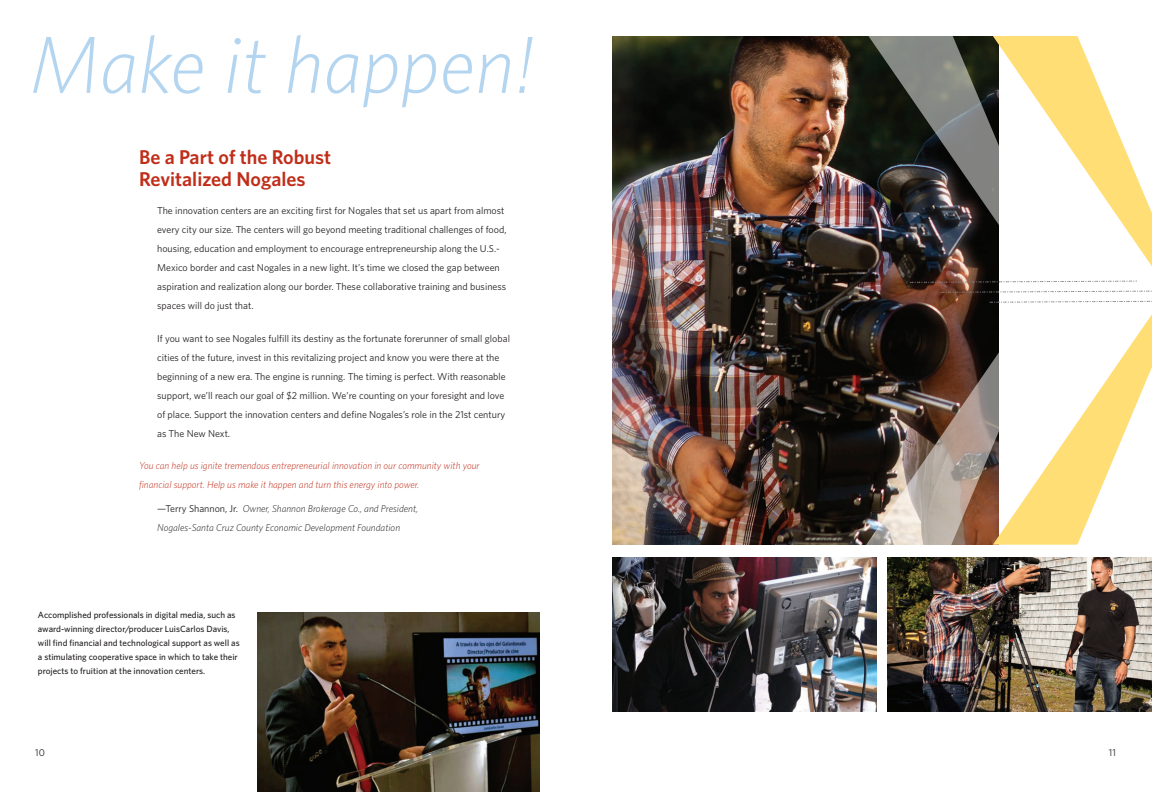
<style>
.page{position:relative;width:1152px;height:792px;background:#fff}
.page>*{position:absolute;margin:0;border:0;box-sizing:border-box;transform-origin:0 0}
.t1{font:italic 300 81px "Whitney";color:#b4d5f0}
.t2{font:600 20px/22px "Whitney K";color:#c02d19}
.t3{font:10px/19px "Whitney K";color:#231f20}
.t4{font:italic 300 10px/19px "Whitney";color:#c02d19}
.t5{font:italic 300 10px/19px "Whitney";color:#231f20}
.t6{font:500 9px/14px "Whitney K";color:#231f20}
.s1{font-family:"Whitney K";font-weight:400;font-style:normal}
</style>
<div class="page">
<img style="left:258px;top:612px;width:282px;height:180px">
<img style="left:612px;top:36px;width:253px;height:509px">
<img style="left:888px;top:557px;width:264px;height:155px">
<img style="left:612px;top:557px;width:264px;height:154px">
<img style="left:865px;top:36px;width:128px;height:509px">
<svg style="left:993px;top:36px;width:159px;height:509px"></svg>
<svg style="left:909px;top:281px;width:228px;height:2px"></svg>
<svg style="left:940px;top:290px;width:212px;height:3px"></svg>
<svg style="left:989px;top:300px;width:163px;height:3px"></svg>
<p class="t1" style="left:29px;top:11px;width:507px">Make it happen!</p>
<p class="t2" style="left:139px;top:146px;width:194px">Be a Part of the Robust<br>Revitalized Nogales</p>
<p class="t3" style="left:157px;top:201px;width:351px">The innovation centers are an exciting first for Nogales that set us apart from almost every city our size. The centers will go beyond meeting traditional challenges of food, housing, education and employment to encourage entrepreneurship along the U.S.- Mexico border and cast Nogales in a new light. It’s time we closed the gap between aspiration and realization along our border. These collaborative training and business spaces will do just that.</p>
<p class="t3" style="left:157px;top:328px;width:354px">If you want to see Nogales fulfill its destiny as the fortunate forerunner of small global cities of the future, invest in this revitalizing project and know you were there at the beginning of a new era. The engine is running. The timing is perfect. With reasonable support, we’ll reach our goal of $2 million. We’re counting on your foresight and love of place. Support the innovation centers and define Nogales’s role in the 21st century as The New Next.</p>
<p class="t4" style="left:139px;top:456px;width:342px">You can help us ignite tremendous entrepreneurial innovation in our community with your financial support. Help us make it happen and turn this energy into power.</p>
<p class="t5" style="left:157px;top:498px;width:263px"><span class="s1">—Terry Shannon, Jr.</span> Owner, Shannon Brokerage Co., and President,<br>Nogales-Santa Cruz County Economic Development Foundation</p>
<p class="t6" style="left:38px;top:608px;width:203px">Accomplished professionals in digital media, such as award-winning director/producer LuisCarlos Davis, will find financial and technological support as well as a stimulating cooperative space in which to take their projects to fruition at the innovation centers.</p>
<p class="t3" style="left:35px;top:743px;width:11px">10</p>
<p class="t3" style="left:1109px;top:743px;width:9px">11</p>
</div>
